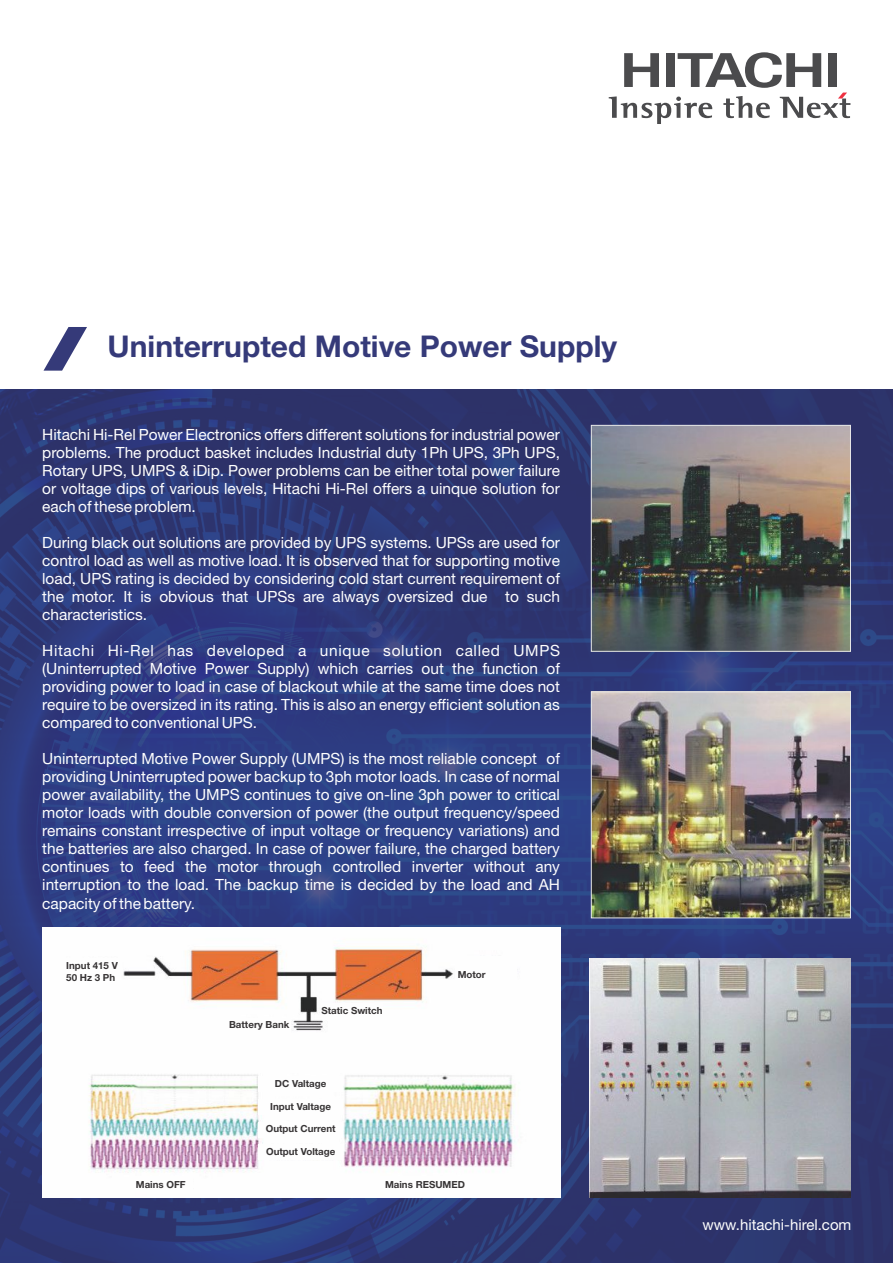
<style>
.page{position:relative;width:893px;height:1263px;background:#fff}
.page>*{position:absolute;margin:0;border:0;box-sizing:border-box;transform-origin:0 0}
.t1{font:700 30px "Helvetica Neue LT";color:#353a79}
.t2{font:15.45px/18px "Helvetica Neue LT";color:#fefefe;text-align:justify}
.t3{font:15px "Helvetica Neue LT";color:#fefefe}
.t4{font:700 9.75px/11.7px "Helvetica Neue LT";color:#373435}
</style>
<div class="page">
<svg style="left:609px;top:52px;width:241px;height:72px"></svg>
<img style="left:0;top:389px;width:893px;height:874px">
<svg style="left:44px;top:327px;width:43px;height:44px"></svg>
<img style="left:593px;top:427px;width:256px;height:223px">
<div style="left:591px;top:425px;width:260px;height:227px;border:1px solid #e6e7e8"></div>
<img style="left:43px;top:928px;width:517px;height:269px">
<div style="left:65px;top:958px;width:55px;height:27px;background:#fefefe"></div>
<div style="left:229px;top:1018px;width:62px;height:15px;background:#fefefe"></div>
<div style="left:321px;top:1003px;width:62px;height:15px;background:#fefefe"></div>
<div style="left:455px;top:956px;width:62px;height:36px;background:#fefefe"></div>
<div style="left:129px;top:1176px;width:64px;height:16px;background:#fefefe"></div>
<div style="left:375px;top:1176px;width:100px;height:16px;background:#fefefe"></div>
<div style="left:259px;top:1076px;width:84px;height:16px;background:#fefefe"></div>
<div style="left:259px;top:1099px;width:84px;height:16px;background:#fefefe"></div>
<div style="left:259px;top:1122px;width:84px;height:15px;background:#fefefe"></div>
<div style="left:259px;top:1144px;width:84px;height:16px;background:#fefefe"></div>
<img style="left:590px;top:958px;width:260px;height:239px">
<img style="left:593px;top:693px;width:256px;height:223px">
<div style="left:591px;top:691px;width:260px;height:227px;border:1px solid #e6e7e8"></div>
<h1 class="t1" style="left:108px;top:336px;width:511px">Uninterrupted Motive Power Supply</h1>
<p class="t2" style="left:42px;top:427px;width:519px">Hitachi Hi-Rel Power Electronics offers different solutions for industrial power problems. The product basket includes Industrial duty 1Ph UPS, 3Ph UPS, Rotary UPS, UMPS &amp; iDip. Power problems can be either total power failure or voltage dips of various levels, Hitachi Hi-Rel offers a uinque solution for each of these problem.</p>
<p class="t2" style="left:42px;top:535px;width:519px">During black out solutions are provided by UPS systems. UPSs are used for control load as well as motive load. It is observed that for supporting motive load, UPS rating is decided by considering cold start current requirement of the motor. It is obvious that UPSs are always oversized due to such characteristics.</p>
<p class="t2" style="left:42px;top:643px;width:519px">Hitachi Hi-Rel has developed a unique solution called UMPS (Uninterrupted Motive Power Supply) which carries out the function of providing power to load in case of blackout while at the same time does not require to be oversized in its rating. This is also an energy efficient solution as compared to conventional UPS.</p>
<p class="t2" style="left:42px;top:751px;width:519px">Uninterrupted Motive Power Supply (UMPS) is the most reliable concept of providing Uninterrupted power backup to 3ph motor loads. In case of normal power availability, the UMPS continues to give on-line 3ph power to critical motor loads with double conversion of power (the output frequency/speed remains constant irrespective of input voltage or frequency variations) and the batteries are also charged. In case of power failure, the charged battery continues to feed the motor through controlled inverter without any interruption to the load. The backup time is decided by the load and AH capacity of the battery.</p>
<p class="t4" style="left:66px;top:961px;width:53px">Input 415 V<br>50 Hz 3 Ph</p>
<p class="t4" style="left:229px;top:1020px;width:62px">Battery Bank</p>
<p class="t4" style="left:321px;top:1006px;width:63px">Static Switch</p>
<p class="t4" style="left:458px;top:969px;width:29px">Motor</p>
<p class="t4" style="left:275px;top:1078px;width:53px">DC Valtage</p>
<p class="t4" style="left:270px;top:1101px;width:62px">Input Valtage</p>
<p class="t4" style="left:266px;top:1124px;width:71px">Output Current</p>
<p class="t4" style="left:266px;top:1146px;width:71px">Output Voltage</p>
<p class="t4" style="left:136px;top:1179px;width:51px">Mains OFF</p>
<p class="t4" style="left:385px;top:1179px;width:81px">Mains RESUMED</p>
<p class="t3" style="left:702px;top:1220px;width:150px">www.hitachi-hirel.com</p>
</div>
